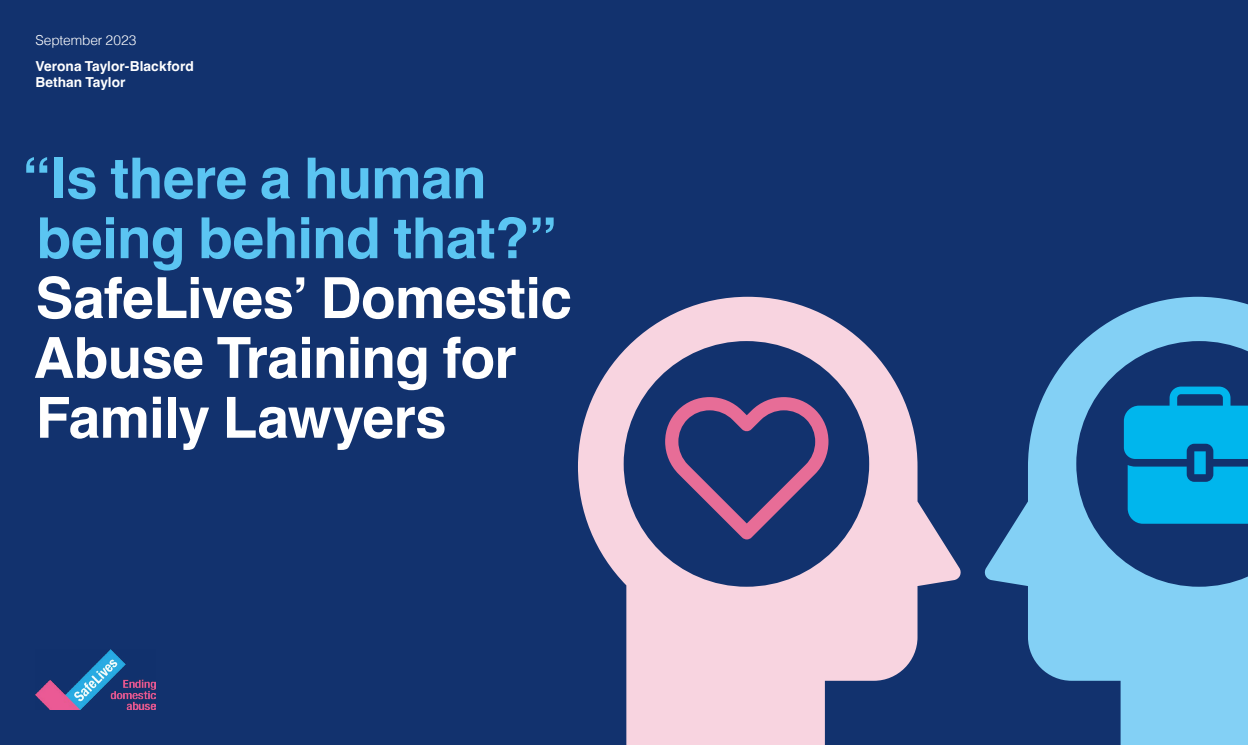
<style>
.page{position:relative;width:1248px;height:745px;background:#fff}
.page>*{position:absolute;margin:0;border:0;box-sizing:border-box;transform-origin:0 0}
.Heading{font:700 56.62px/59.8px "Helvetica";letter-spacing:-.01em;color:#fff}
.Heading-2{font:700 56.62px/59.8px "Helvetica";letter-spacing:-.01em;color:#5bc5f2}
.Sub-heading{font:700 13.75px/16.2px "Helvetica";color:#fff}
.Sub-heading-2{font:300 13.75px "Helvetica";letter-spacing:-.01em;color:#fff}
</style>
<div class="page">
<div style="left:0;top:0;width:1247px;height:744px;background:#12326e"></div>
<img style="left:36px;top:649px;width:119px;height:60px">
<svg style="left:984px;top:296px;width:263px;height:448px;fill:#83d0f5"></svg>
<svg style="left:1076px;top:341px;width:171px;height:245px;fill:#83d0f5"></svg>
<svg style="left:1097px;top:355px;width:150px;height:209px"></svg>
<svg style="left:578px;top:296px;width:382px;height:448px;fill:#f8d4e0"></svg>
<div style="left:623px;top:341px;width:246px;height:245px;background:#12326e;border-radius:50%"></div>
<svg style="left:665px;top:397px;width:163px;height:142px"></svg>
<p class="Sub-heading-2" style="left:35px;top:29px;width:102px">September 2023</p>
<p class="Sub-heading" style="left:35px;top:59px;width:160px">Verona Taylor-Blackford<br>Bethan Taylor</p>
<h1 class="Heading-2" style="left:22px;top:155px;width:536px">“Is there a human being behind that?”</h1>
<h1 class="Heading" style="left:33px;top:274px;width:540px">SafeLives’ Domestic<br>Abuse Training for<br>Family Lawyers</h1>
</div>
